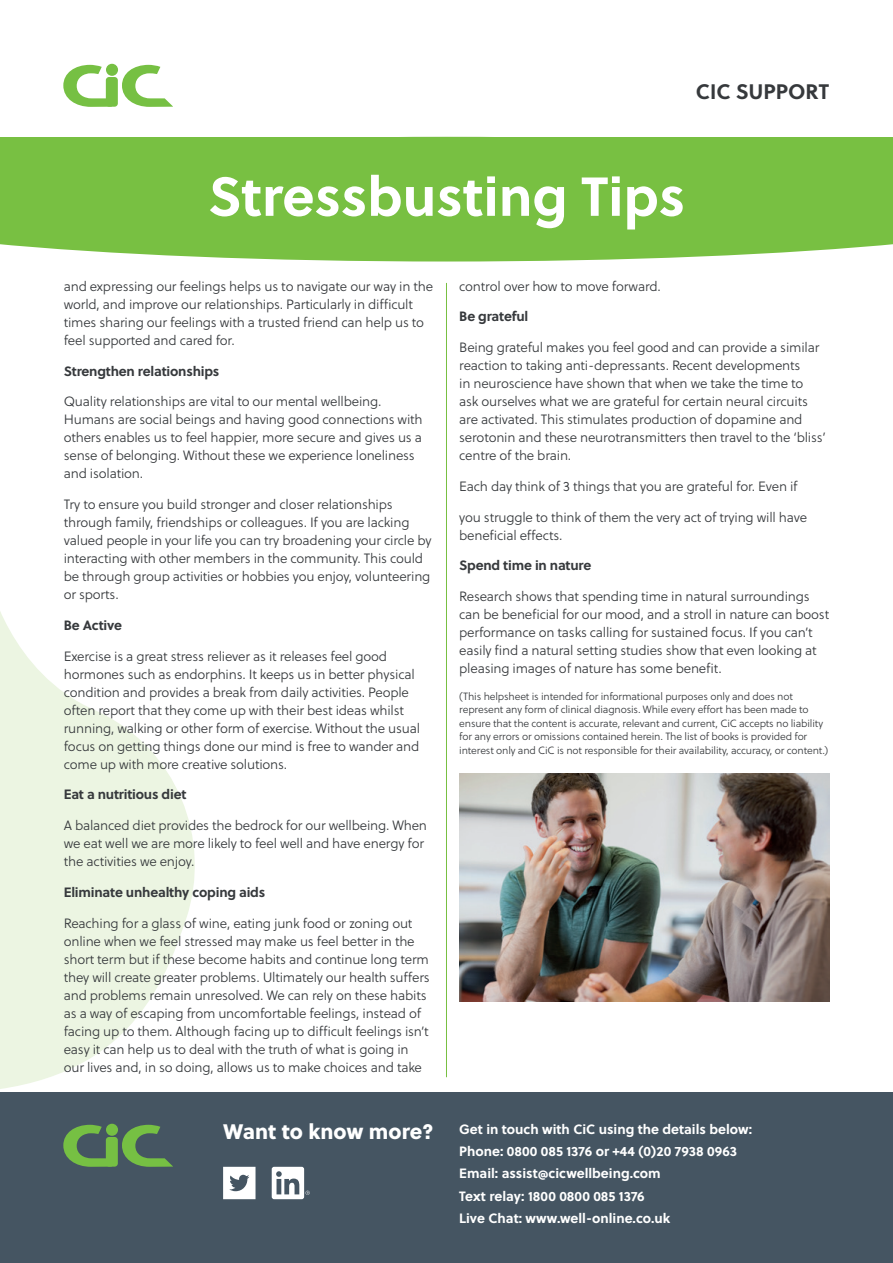
<style>
.page{position:relative;width:893px;height:1263px;background:#fff}
.page>*{position:absolute;margin:0;border:0;box-sizing:border-box;transform-origin:0 0}
.t1{font:700 54.75px "Soleil";color:#fff}
.t2{font:21px "Soleil Xb";color:#fff}
.t3{font:700 21px "Soleil";color:#36393c}
.t4{font:13.5px/18px "Soleil Lt";letter-spacing:-.015em;color:#36393c}
.t5{font:700 13.5px/22.2px "Soleil";color:#fff}
.t6{font:700 13.5px "Soleil";letter-spacing:-.015em;color:#36393c}
.t7{font:10.5px/13.5px "Soleil Lt";letter-spacing:-.015em;color:#36393c}
</style>
<div class="page">
<svg style="left:64px;top:65px;width:46px;height:42px"></svg>
<svg style="left:122px;top:65px;width:51px;height:42px"></svg>
<div style="left:106px;top:64px;width:12px;height:12px;background:#76c043;border-radius:50%"></div>
<div style="left:106px;top:77px;width:12px;height:30px;background:#76c043;border-radius:3px"></div>
<svg style="left:0;top:611px;width:212px;height:482px;fill:#ecf5e2"></svg>
<div style="left:0;top:1093px;width:893px;height:170px;background:#455562"></div>
<svg style="left:64px;top:1125px;width:48px;height:42px"></svg>
<svg style="left:122px;top:1125px;width:51px;height:42px"></svg>
<div style="left:106px;top:1124px;width:12px;height:12px;background:#76c043;border-radius:50%"></div>
<div style="left:106px;top:1137px;width:12px;height:29px;background:#76c043;border-radius:3px"></div>
<svg style="left:223px;top:1167px;width:32px;height:32px"></svg>
<svg style="left:272px;top:1167px;width:38px;height:32px"></svg>
<div style="left:0;top:137px;width:893px;height:124px;background:#78c042"></div>
<hr style="left:446px;top:283px;width:1px;height:794px;background:#78c042">
<img style="left:459px;top:774px;width:370px;height:227px">
<h2 class="t3" style="left:696px;top:76px;width:135px">CIC SUPPORT</h2>
<h1 class="t1" style="left:208px;top:154px;width:479px">Stressbusting Tips</h1>
<p class="t4" style="left:64px;top:277px;width:371px">and expressing our feelings helps us to navigate our way in the world, and improve our relationships. Particularly in difficult times sharing our feelings with a trusted friend can help us to feel supported and cared for.</p>
<p class="t6" style="left:64px;top:360px;width:157px">Strengthen relationships</p>
<p class="t4" style="left:64px;top:392px;width:360px">Quality relationships are vital to our mental wellbeing.<br>Humans are social beings and having good connections with others enables us to feel happier, more secure and gives us a sense of belonging. Without these we experience loneliness and isolation.</p>
<p class="t4" style="left:64px;top:495px;width:369px">Try to ensure you build stronger and closer relationships through family, friendships or colleagues. If you are lacking valued people in your life you can try broadening your circle by interacting with other members in the community. This could be through group activities or hobbies you enjoy, volunteering or sports.</p>
<p class="t6" style="left:64px;top:614px;width:60px">Be Active</p>
<p class="t4" style="left:64px;top:647px;width:358px">Exercise is a great stress reliever as it releases feel good hormones such as endorphins. It keeps us in better physical condition and provides a break from daily activities. People often report that they come up with their best ideas whilst running, walking or other form of exercise. Without the usual focus on getting things done our mind is free to wander and come up with more creative solutions.</p>
<p class="t6" style="left:64px;top:784px;width:124px">Eat a nutritious diet</p>
<p class="t4" style="left:64px;top:816px;width:365px">A balanced diet provides the bedrock for our wellbeing. When we eat well we are more likely to feel well and have energy for the activities we enjoy.</p>
<p class="t6" style="left:64px;top:881px;width:203px">Eliminate unhealthy coping aids</p>
<p class="t4" style="left:64px;top:914px;width:367px">Reaching for a glass of wine, eating junk food or zoning out online when we feel stressed may make us feel better in the short term but if these become habits and continue long term they will create greater problems. Ultimately our health suffers and problems remain unresolved. We can rely on these habits as a way of escaping from uncomfortable feelings, instead of facing up to them. Although facing up to difficult feelings isn’t easy it can help us to deal with the truth of what is going in our lives and, in so doing, allows us to make choices and take</p>
<h2 class="t2" style="left:223px;top:1115px;width:212px">Want to know more?</h2>
<p class="t4" style="left:459px;top:277px;width:203px">control over how to move forward.</p>
<p class="t6" style="left:459px;top:306px;width:71px">Be grateful</p>
<p class="t4" style="left:459px;top:338px;width:368px">Being grateful makes you feel good and can provide a similar reaction to taking anti-depressants. Recent developments<br>in neuroscience have shown that when we take the time to ask ourselves what we are grateful for certain neural circuits are activated. This stimulates production of dopamine and serotonin and these neurotransmitters then travel to the ‘bliss’ centre of the brain.</p>
<p class="t4" style="left:459px;top:477px;width:340px">Each day think of 3 things that you are grateful for. Even if</p>
<p class="t4" style="left:459px;top:508px;width:349px">you struggle to think of them the very act of trying will have beneficial effects.</p>
<p class="t6" style="left:459px;top:555px;width:134px">Spend time in nature</p>
<p class="t4" style="left:459px;top:587px;width:371px">Research shows that spending time in natural surroundings can be beneficial for our mood, and a stroll in nature can boost performance on tasks calling for sustained focus. If you can’t easily find a natural setting studies show that even looking at pleasing images of nature has some benefit.</p>
<p class="t7" style="left:459px;top:689px;width:371px">(This helpsheet is intended for informational purposes only and does not represent any form of clinical diagnosis. While every effort has been made to ensure that the content is accurate, relevant and current, CiC accepts no liability for any errors or omissions contained herein. The list of books is provided for interest only and CiC is not responsible for their availability, accuracy, or content.)</p>
<p class="t5" style="left:459px;top:1117px;width:294px">Get in touch with CiC using the details below:<br>Phone: 0800 085 1376 or +44 (0)20 7938 0963<br>Email: assist@cicwellbeing.com<br>Text relay: 1800 0800 085 1376<br>Live Chat: www.well-online.co.uk</p>
</div>
